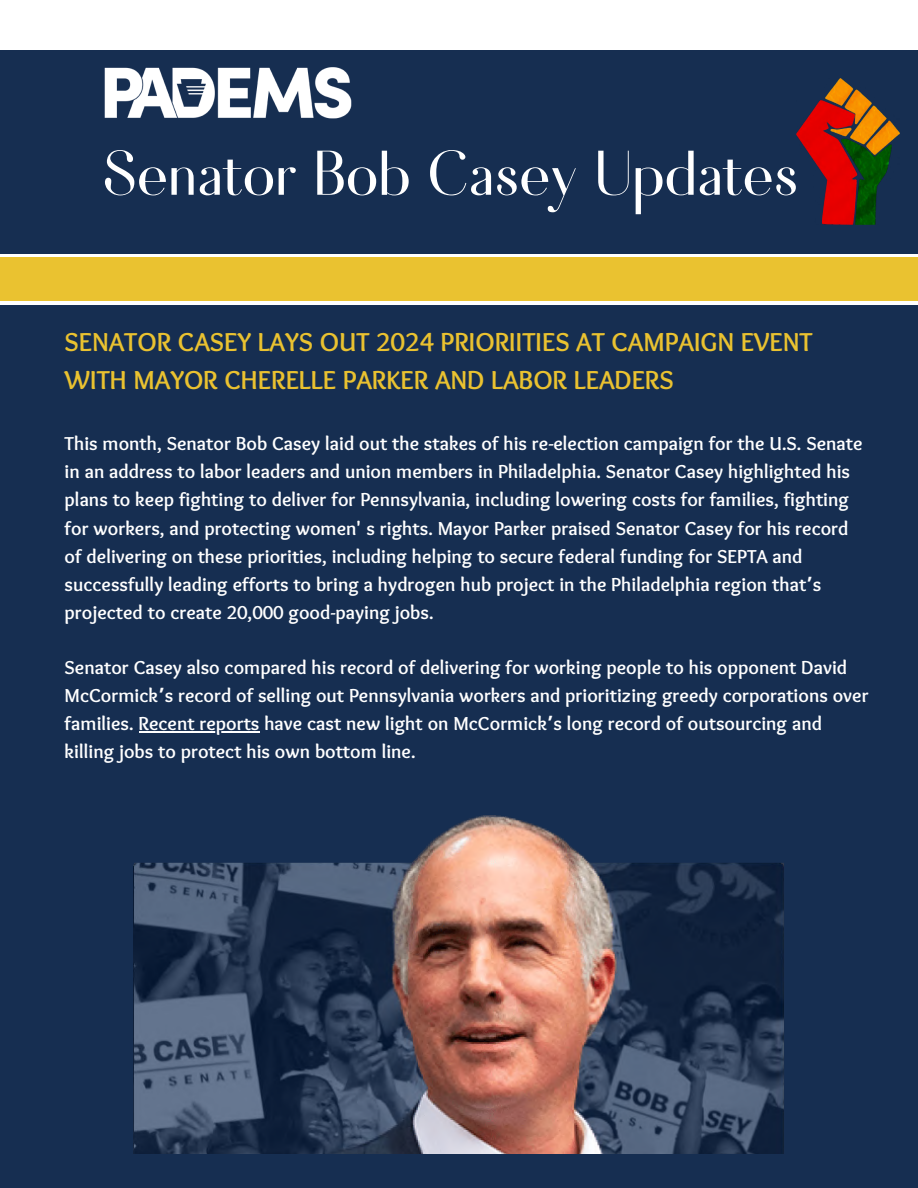
<style>
.page{position:relative;width:918px;height:1188px;background:#fff}
.page>*{position:absolute;margin:0;border:0;box-sizing:border-box;transform-origin:0 0}
.t1{font:84.3px "Fiona";color:#fff}
.t2{font:700 27px/38.2px "Sukar";color:#eac230}
.t3{font:700 19.5px/28.2px "Sukar";color:#fff}
.s1{font-family:"Noto Sans Gurmukhi"}
</style>
<div class="page">
<div style="left:0;top:257px;width:918px;height:44px;background:#eac230"></div>
<div style="left:0;top:50px;width:918px;height:203px;background:#162e51"></div>
<img style="left:104px;top:67px;width:248px;height:52px">
<div style="left:0;top:306px;width:918px;height:882px;background:#162e51"></div>
<img style="left:134px;top:816px;width:650px;height:337px">
<hr style="left:139px;top:731px;width:121px;height:2px;background:#fff">
<img style="left:796px;top:79px;width:104px;height:146px">
<h1 class="t1" style="left:102px;top:127px;width:698px">Senator Bob Casey Updates</h1>
<h2 class="t2" style="left:65px;top:326px;width:749px">SENATOR CASEY LAYS OUT 2024 PRIORIITIES AT CAMPAIGN EVENT<br>WITH MAYOR CHERELLE PARKER AND LABOR LEADERS</h2>
<p class="t3" style="left:65px;top:431px;width:799px">This month, Senator Bob Casey laid out the stakes of his re-election campaign for the U.S. Senate in an address to labor leaders and union members in Philadelphia. Senator Casey highlighted his plans to keep fighting to deliver for Pennsylvania, including lowering costs for families, fighting for workers, and protecting women' s rights. Mayor Parker praised Senator Casey for his record of delivering on these priorities, including helping to secure federal funding for SEPTA and successfully leading efforts to bring a hydrogen hub project in the Philadelphia region that<span class="s1">’</span>s projected to create 20,000 good-paying jobs.</p>
<p class="t3" style="left:65px;top:655px;width:806px">Senator Casey also compared his record of delivering for working people to his opponent David<br>McCormick<span class="s1">’</span>s record of selling out Pennsylvania workers and prioritizing greedy corporations over families. Recent reports have cast new light on McCormick<span class="s1">’</span>s long record of outsourcing and</p>
<p class="t3" style="left:65px;top:740px;width:353px">killing jobs to protect his own bottom line.</p>
</div>
